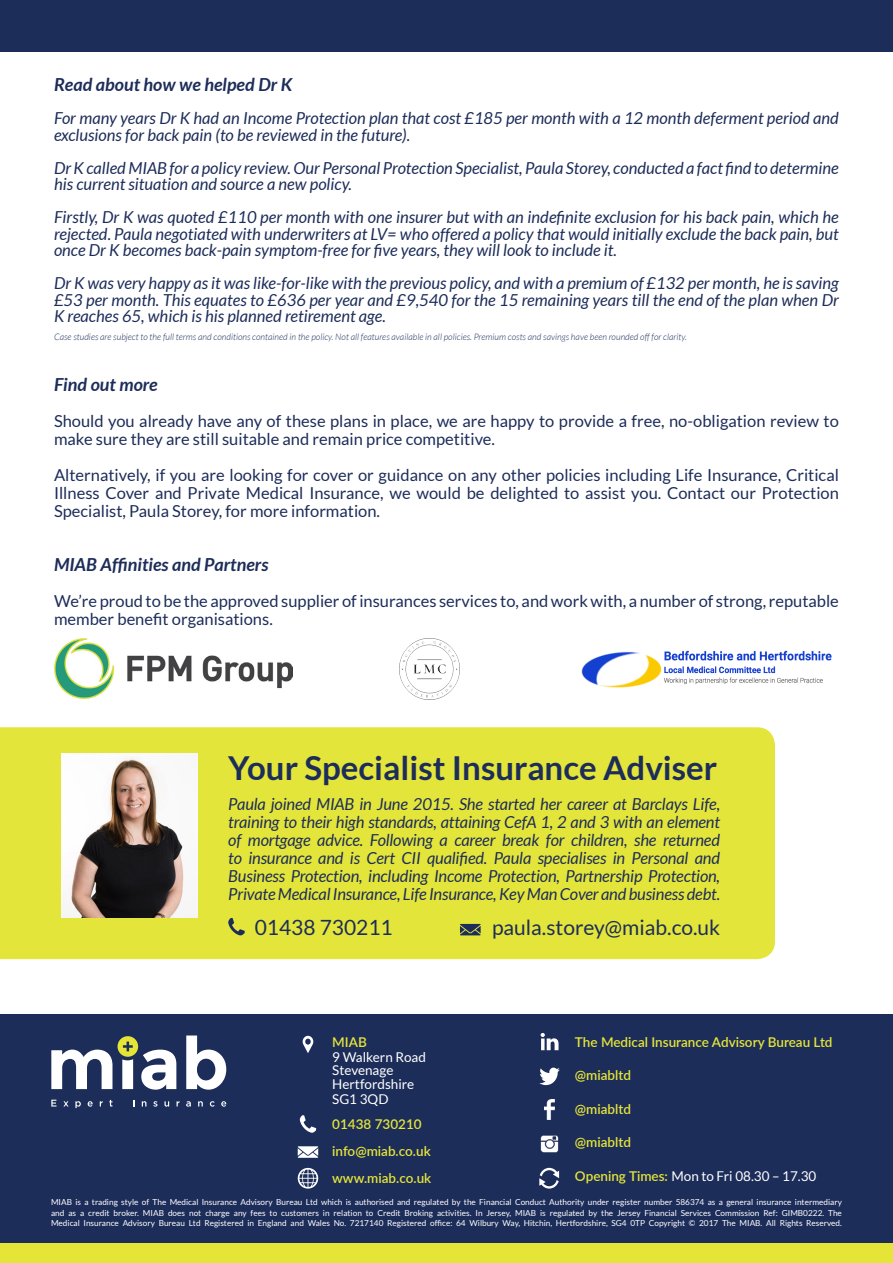
<style>
.page{position:relative;width:893px;height:1263px;background:#fff}
.page>*{position:absolute;margin:0;border:0;box-sizing:border-box;transform-origin:0 0}
.t1{font:700 33px "Lato";color:#1d2d5a}
.t2{font:21px "Lato";color:#1d2d5a}
.t3{font:italic 700 18px "Lato";color:#1d2d5a}
.t4{font:italic 16.5px/16.5px "Lato";color:#1d2d5a;text-align:justify}
.t5{font:16.5px/18px "Lato";color:#1d2d5a}
.t6{font:600 13.5px "Lato";color:#e5e538}
.t7{font:13.5px "Lato";color:#fff}
.t8{font:italic 300 9px "Lato";color:#1d2d5a}
.t9{font:8.25px/10.5px "Lato";color:#fff;text-align:justify}
.s1{font-weight:600;color:#e5e538}
</style>
<div class="page">
<div style="left:0;top:0;width:893px;height:51px;background:#1d2d5a"></div>
<div style="left:0;top:727px;width:775px;height:232px;background:#e4e53a"></div>
<img style="left:61px;top:753px;width:136px;height:165px">
<svg style="left:460px;top:924px;width:21px;height:11px"></svg>
<svg style="left:228px;top:918px;width:17px;height:17px"></svg>
<img style="left:54px;top:639px;width:238px;height:60px">
<img style="left:399px;top:638px;width:61px;height:61px">
<img style="left:581px;top:650px;width:251px;height:38px">
<div style="left:0;top:1242px;width:893px;height:21px;background:#e5e538"></div>
<div style="left:0;top:1014px;width:893px;height:228px;background:#1d2d5a"></div>
<svg style="left:303px;top:1036px;width:10px;height:17px"></svg>
<svg style="left:300px;top:1115px;width:16px;height:18px"></svg>
<svg style="left:298px;top:1146px;width:20px;height:12px"></svg>
<svg style="left:541px;top:1033px;width:17px;height:17px"></svg>
<svg style="left:539px;top:1067px;width:21px;height:18px"></svg>
<svg style="left:539px;top:1168px;width:20px;height:20px"></svg>
<svg style="left:298px;top:1168px;width:20px;height:20px"></svg>
<img style="left:540px;top:1135px;width:19px;height:18px">
<img style="left:545px;top:1099px;width:9px;height:21px">
<svg style="left:51px;top:1049px;width:61px;height:40px"></svg>
<svg style="left:186px;top:1035px;width:40px;height:55px"></svg>
<svg style="left:51px;top:1100px;width:5px;height:6px"></svg>
<svg style="left:63px;top:1101px;width:6px;height:5px"></svg>
<svg style="left:75px;top:1101px;width:6px;height:7px"></svg>
<svg style="left:88px;top:1101px;width:5px;height:5px"></svg>
<svg style="left:109px;top:1100px;width:4px;height:6px"></svg>
<svg style="left:142px;top:1101px;width:4px;height:5px"></svg>
<svg style="left:153px;top:1101px;width:4px;height:5px"></svg>
<svg style="left:165px;top:1101px;width:4px;height:5px"></svg>
<svg style="left:186px;top:1101px;width:5px;height:5px"></svg>
<svg style="left:198px;top:1101px;width:5px;height:5px"></svg>
<svg style="left:210px;top:1101px;width:5px;height:5px"></svg>
<svg style="left:221px;top:1101px;width:5px;height:5px"></svg>
<svg style="left:118px;top:1036px;width:58px;height:54px"></svg>
<p class="t3" style="left:54px;top:74px;width:240px">Read about how we helped Dr K</p>
<p class="t4" style="left:54px;top:110px;width:786px">For many years Dr K had an Income Protection plan that cost £185 per month with a 12 month deferment period and exclusions for back pain (to be reviewed in the future).</p>
<p class="t4" style="left:54px;top:160px;width:786px">Dr K called MIAB for a policy review. Our Personal Protection Specialist, Paula Storey, conducted a fact find to determine his current situation and source a new policy.</p>
<p class="t4" style="left:54px;top:209px;width:786px">Firstly, Dr K was quoted £110 per month with one insurer but with an indefinite exclusion for his back pain, which he rejected. Paula negotiated with underwriters at LV= who offered a policy that would initially exclude the back pain, but once Dr K becomes back-pain symptom-free for five years, they will look to include it.</p>
<p class="t4" style="left:54px;top:275px;width:786px">Dr K was very happy as it was like-for-like with the previous policy, and with a premium of £132 per month, he is saving £53 per month. This equates to £636 per year and £9,540 for the 15 remaining years till the end of the plan when Dr K reaches 65, which is his planned retirement age.</p>
<p class="t8" style="left:54px;top:332px;width:634px">Case studies are subject to the full terms and conditions contained in the policy. Not all features available in all policies. Premium costs and savings have been rounded off for clarity.</p>
<p class="t3" style="left:54px;top:374px;width:105px">Find out more</p>
<p class="t5" style="left:54px;top:412px;width:786px">Should you already have any of these plans in place, we are happy to provide a free, no-obligation review to make sure they are still suitable and remain price competitive.</p>
<p class="t5" style="left:54px;top:466px;width:786px;text-align:justify">Alternatively, if you are looking for cover or guidance on any other policies including Life Insurance, Critical Illness Cover and Private Medical Insurance, we would be delighted to assist you. Contact our Protection Specialist, Paula Storey, for more information.</p>
<p class="t3" style="left:54px;top:554px;width:216px">MIAB Affinities and Partners</p>
<p class="t5" style="left:54px;top:592px;width:786px">We’re proud to be the approved supplier of insurances services to, and work with, a number of strong, reputable member benefit organisations.</p>
<p class="t1" style="left:228px;top:749px;width:491px">Your Specialist Insurance Adviser</p>
<p class="t4" style="left:228px;top:796px;width:493px;line-height:18px">Paula joined MIAB in June 2015. She started her career at Barclays Life, training to their high standards, attaining CefA 1, 2 and 3 with an element of mortgage advice. Following a career break for children, she returned to insurance and is Cert CII qualified. Paula specialises in Personal and Business Protection, including Income Protection, Partnership Protection, Private Medical Insurance, Life Insurance, Key Man Cover and business debt.</p>
<p class="t2" style="left:255px;top:916px;width:140px">01438 730211</p>
<p class="t2" style="left:492px;top:916px;width:230px">paula.storey@miab.co.uk</p>
<p class="t6" style="left:575px;top:1032px;width:259px">The Medical Insurance Advisory Bureau Ltd</p>
<p class="t6" style="left:575px;top:1065px;width:58px">@miabltd</p>
<p class="t6" style="left:575px;top:1099px;width:58px">@miabltd</p>
<p class="t6" style="left:575px;top:1133px;width:58px">@miabltd</p>
<p class="t7" style="left:575px;top:1168px;width:243px"><span class="s1">Opening Times:</span> Mon to Fri 08.30 – 17.30</p>
<p class="t9" style="left:51px;top:1197px;width:792px">MIAB is a trading style of The Medical Insurance Advisory Bureau Ltd which is authorised and regulated by the Financial Conduct Authority under register number 586374 as a general insurance intermediary and as a credit broker. MIAB does not charge any fees to customers in relation to Credit Broking activities. In Jersey, MIAB is regulated by the Jersey Financial Services Commission Ref: GIMB0222. The Medical Insurance Advisory Bureau Ltd Registered in England and Wales No. 7217140 Registered office: 64 Wilbury Way, Hitchin, Hertfordshire, SG4 0TP Copyright © 2017 The MIAB. All Rights Reserved.</p>
<p class="t6" style="left:332px;top:1032px;width:36px">MIAB</p>
<p class="t7" style="left:332px;top:1049px;width:95px">9 Walkern Road</p>
<p class="t7" style="left:332px;top:1063px;width:63px">Stevenage</p>
<p class="t7" style="left:332px;top:1076px;width:84px">Hertfordshire</p>
<p class="t7" style="left:332px;top:1091px;width:58px">SG1 3QD</p>
<p class="t6" style="left:332px;top:1114px;width:91px">01438 730210</p>
<p class="t6" style="left:332px;top:1141px;width:100px">info@miab.co.uk</p>
<p class="t6" style="left:332px;top:1168px;width:101px">www.miab.co.uk</p>
</div>
